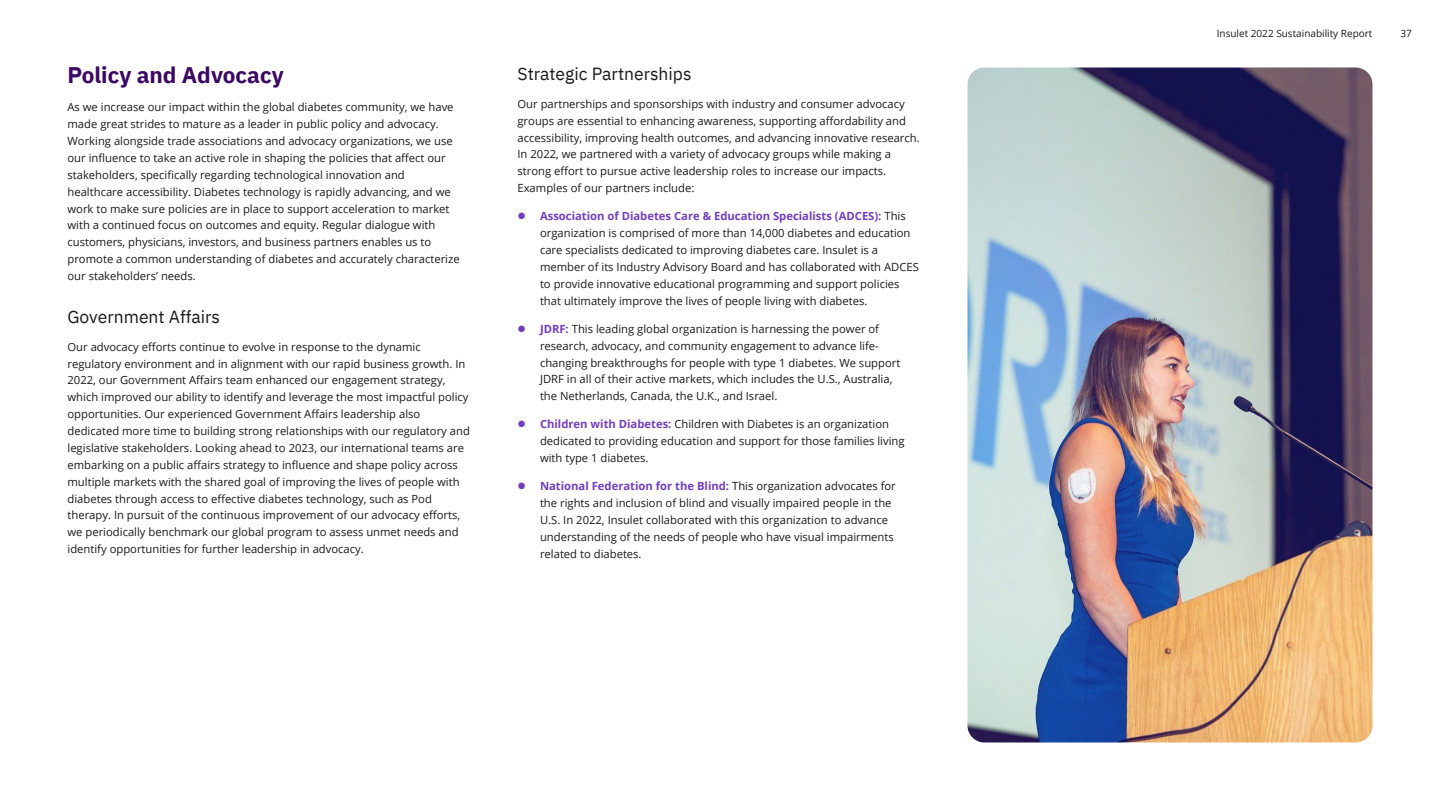
<style>
.page{position:relative;width:1440px;height:810px;background:#fff}
.page>*{position:absolute;margin:0;border:0;box-sizing:border-box;transform-origin:0 0}
.t1{font:700 22.5px "IBM Plex Sans";color:#3b0862}
.t2{font:17.5px "IBM Plex Sans";color:#1b1a1a}
.t3{font:11.25px/16.9px "Open Sans";color:#1b1a1a}
.t4{font:10px "Open Sans";color:#1b1a1a}
.s1{font-weight:700;color:#743dbc}
</style>
<div class="page">
<img style="left:968px;top:68px;width:404px;height:674px">
<h1 class="t1" style="left:68px;top:57px;width:218px">Policy and Advocacy</h1>
<p class="t3" style="left:68px;top:99px;width:394px">As we increase our impact within the global diabetes community, we have made great strides to mature as a leader in public policy and advocacy.<br>Working alongside trade associations and advocacy organizations, we use our influence to take an active role in shaping the policies that affect our stakeholders, specifically regarding technological innovation and healthcare accessibility. Diabetes technology is rapidly advancing, and we work to make sure policies are in place to support acceleration to market with a continued focus on outcomes and equity. Regular dialogue with customers, physicians, investors, and business partners enables us to promote a common understanding of diabetes and accurately characterize our stakeholders’ needs.</p>
<h2 class="t2" style="left:68px;top:303px;width:154px">Government Affairs</h2>
<p class="t3" style="left:68px;top:338px;width:404px">Our advocacy efforts continue to evolve in response to the dynamic regulatory environment and in alignment with our rapid business growth. In 2022, our Government Affairs team enhanced our engagement strategy, which improved our ability to identify and leverage the most impactful policy opportunities. Our experienced Government Affairs leadership also dedicated more time to building strong relationships with our regulatory and legislative stakeholders. Looking ahead to 2023, our international teams are embarking on a public affairs strategy to influence and shape policy across multiple markets with the shared goal of improving the lives of people with diabetes through access to effective diabetes technology, such as Pod therapy. In pursuit of the continuous improvement of our advocacy efforts, we periodically benchmark our global program to assess unmet needs and identify opportunities for further leadership in advocacy.</p>
<h2 class="t2" style="left:518px;top:60px;width:176px">Strategic Partnerships</h2>
<p class="t3" style="left:518px;top:95px;width:404px">Our partnerships and sponsorships with industry and consumer advocacy groups are essential to enhancing awareness, supporting affordability and accessibility, improving health outcomes, and advancing innovative research.<br>In 2022, we partnered with a variety of advocacy groups while making a strong effort to pursue active leadership roles to increase our impacts.<br>Examples of our partners include:</p>
<p class="t3" style="left:540px;top:208px;width:381px"><span class="s1">Association of Diabetes Care &amp; Education Specialists (ADCES):</span> This organization is comprised of more than 14,000 diabetes and education care specialists dedicated to improving diabetes care. Insulet is a member of its Industry Advisory Board and has collaborated with ADCES to provide innovative educational programming and support policies that ultimately improve the lives of people living with diabetes.</p>
<p class="t3" style="left:540px;top:320px;width:362px"><span class="s1">JDRF:</span> This leading global organization is harnessing the power of research, advocacy, and community engagement to advance life&shy;changing breakthroughs for people with type 1 diabetes. We support JDRF in all of their active markets, which includes the U.S., Australia, the Netherlands, Canada, the U.K., and Israel.</p>
<p class="t3" style="left:540px;top:416px;width:366px"><span class="s1">Children with Diabetes:</span> Children with Diabetes is an organization dedicated to providing education and support for those families living with type 1 diabetes.</p>
<p class="t3" style="left:540px;top:478px;width:357px"><span class="s1">National Federation for the Blind:</span> This organization advocates for the rights and inclusion of blind and visually impaired people in the U.S. In 2022, Insulet collaborated with this organization to advance understanding of the needs of people who have visual impairments related to diabetes.</p>
<p class="t4" style="left:1217px;top:27px;width:157px">Insulet 2022 Sustainability Report</p>
<p class="t4" style="left:1401px;top:27px;width:13px">37</p>
</div>
